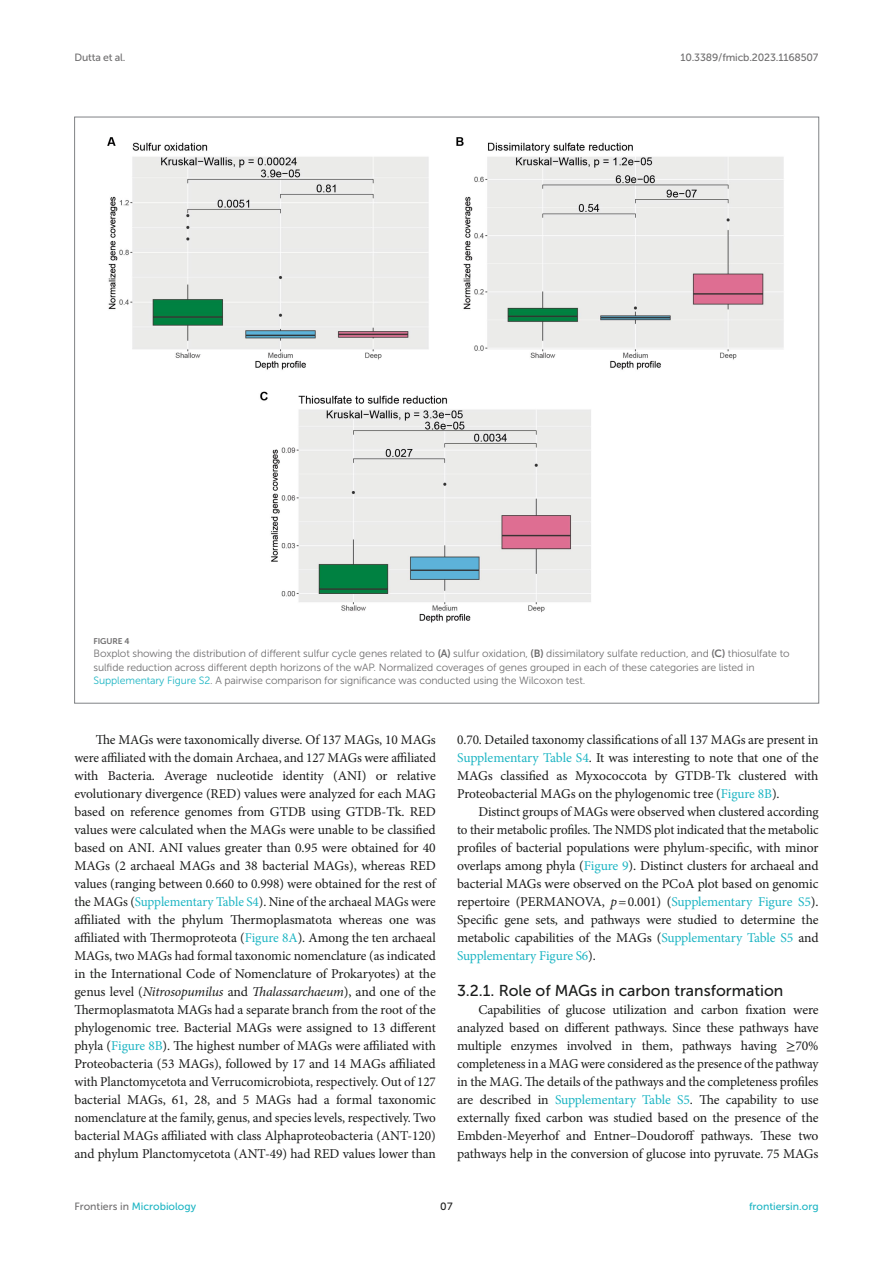
<style>
.page{position:relative;width:893px;height:1263px;background:#fff}
.page>*{position:absolute;margin:0;border:0;box-sizing:border-box;transform-origin:0 0}
.HEAD_3{font:15.75px "Museo Sans 500";color:#1b1c1b}
.TEXT{font:13.5px/18px "Minion Pro";letter-spacing:-.01em;color:#1b1c1b;text-align:justify}
.TEXT_FLUSH{font:13.5px/18px "Minion Pro";letter-spacing:-.01em;color:#1b1c1b;text-align:justify}
.FIG_LEG{font:10.5px/13.5px "Museo Sans 300";letter-spacing:-.01em;color:#706f70}
.t1{font:10.5px "Museo Sans 500";color:#1db5c3}
.t2{font:10.5px "Museo Sans 500";letter-spacing:-.015em;color:#706f70}
.t3{font:10.5px "Museo Sans 500";color:#1b1c1b}
.FIG_HD{font:8.25px "Museo Sans 700";letter-spacing:-.01em;color:#706f70}
.s1{font-family:"Museo Sans 700"}
.s2{color:#1db5c3}
.s3{font-style:italic}
.s4{font-family:"STIX General"}
.s5{color:#706f70}
</style>
<div class="page">
<img style="left:107px;top:137px;width:677px;height:486px">
<p class="t2" style="left:74px;top:51px;width:53px">Dutta et al.</p>
<p class="t2" style="left:680px;top:51px;width:140px">10.3389/fmicb.2023.1168507</p>
<p class="FIG_HD" style="left:94px;top:636px;width:37px">FIGURE 4</p>
<p class="FIG_LEG" style="left:94px;top:647px;width:698px">Boxplot showing the distribution of different sulfur cycle genes related to <span class="s1">(A)</span> sulfur oxidation, <span class="s1">(B)</span> dissimilatory sulfate reduction, and <span class="s1">(C)</span> thiosulfate to sulfide reduction across different depth horizons of the wAP. Normalized coverages of genes grouped in each of these categories are listed in<br><span class="s2">Supplementary Figure S2</span>. A pairwise comparison for significance was conducted using the Wilcoxon test.</p>
<p class="TEXT" style="left:74px;top:731px;width:363px;text-indent:21px">The MAGs were taxonomically diverse. Of 137 MAGs, 10 MAGs were affiliated with the domain Archaea, and 127 MAGs were affiliated with Bacteria. Average nucleotide identity (ANI) or relative evolutionary divergence (RED) values were analyzed for each MAG based on reference genomes from GTDB using GTDB-Tk. RED values were calculated when the MAGs were unable to be classified based on ANI. ANI values greater than 0.95 were obtained for 40<br>MAGs (2 archaeal MAGs and 38 bacterial MAGs), whereas RED values (ranging between 0.660 to 0.998) were obtained for the rest of the MAGs (<span class="s2">Supplementary Table S4</span>). Nine of the archaeal MAGs were affiliated with the phylum Thermoplasmatota whereas one was affiliated with Thermoproteota (<span class="s2">Figure 8A</span>). Among the ten archaeal MAGs, two MAGs had formal taxonomic nomenclature (as indicated in the International Code of Nomenclature of Prokaryotes) at the genus level (<span class="s3">Nitrosopumilus</span> and <span class="s3">Thalassarchaeum</span>), and one of the Thermoplasmatota MAGs had a separate branch from the root of the phylogenomic tree. Bacterial MAGs were assigned to 13 different phyla (<span class="s2">Figure 8B</span>). The highest number of MAGs were affiliated with Proteobacteria (53 MAGs), followed by 17 and 14 MAGs affiliated with Planctomycetota and Verrucomicrobiota, respectively. Out of 127 bacterial MAGs, 61, 28, and 5 MAGs had a formal taxonomic nomenclature at the family, genus, and species levels, respectively. Two bacterial MAGs affiliated with class Alphaproteobacteria (ANT-120) and phylum Planctomycetota (ANT-49) had RED values lower than</p>
<p class="TEXT" style="left:457px;top:731px;width:363px">0.70. Detailed taxonomy classifications of all 137 MAGs are present in <span class="s2">Supplementary Table S4</span>. It was interesting to note that one of the MAGs classified as Myxococcota by GTDB-Tk clustered with Proteobacterial MAGs on the phylogenomic tree (<span class="s2">Figure 8B</span>).</p>
<p class="TEXT" style="left:457px;top:803px;width:363px;text-indent:21px">Distinct groups of MAGs were observed when clustered according to their metabolic profiles. The NMDS plot indicated that the metabolic profiles of bacterial populations were phylum-specific, with minor overlaps among phyla (<span class="s2">Figure 9</span>). Distinct clusters for archaeal and bacterial MAGs were observed on the PCoA plot based on genomic repertoire (PERMANOVA, <span class="s3">p</span>=0.001) (<span class="s2">Supplementary Figure S5</span>).<br>Specific gene sets, and pathways were studied to determine the metabolic capabilities of the MAGs (<span class="s2">Supplementary Table S5</span> and <span class="s2">Supplementary Figure S6</span>).</p>
<p class="HEAD_3" style="left:457px;top:982px;width:328px">3.2.1. Role of MAGs in carbon transformation</p>
<p class="TEXT_FLUSH" style="left:457px;top:1001px;width:363px;text-indent:21px">Capabilities of glucose utilization and carbon fixation were analyzed based on different pathways. Since these pathways have multiple enzymes involved in them, pathways having <span class="s4">≥</span>70% completeness in a MAG were considered as the presence of the pathway in the MAG. The details of the pathways and the completeness profiles are described in <span class="s2">Supplementary Table S5</span>. The capability to use externally fixed carbon was studied based on the presence of the Embden-Meyerhof and Entner–Doudoroff pathways. These two pathways help in the conversion of glucose into pyruvate. 75 MAGs</p>
<p class="t1" style="left:74px;top:1200px;width:123px"><span class="s5">Frontiers in</span> Microbiology</p>
<p class="t3" style="left:440px;top:1200px;width:14px">07</p>
<p class="t1" style="left:749px;top:1200px;width:71px">frontiersin.org</p>
</div>
